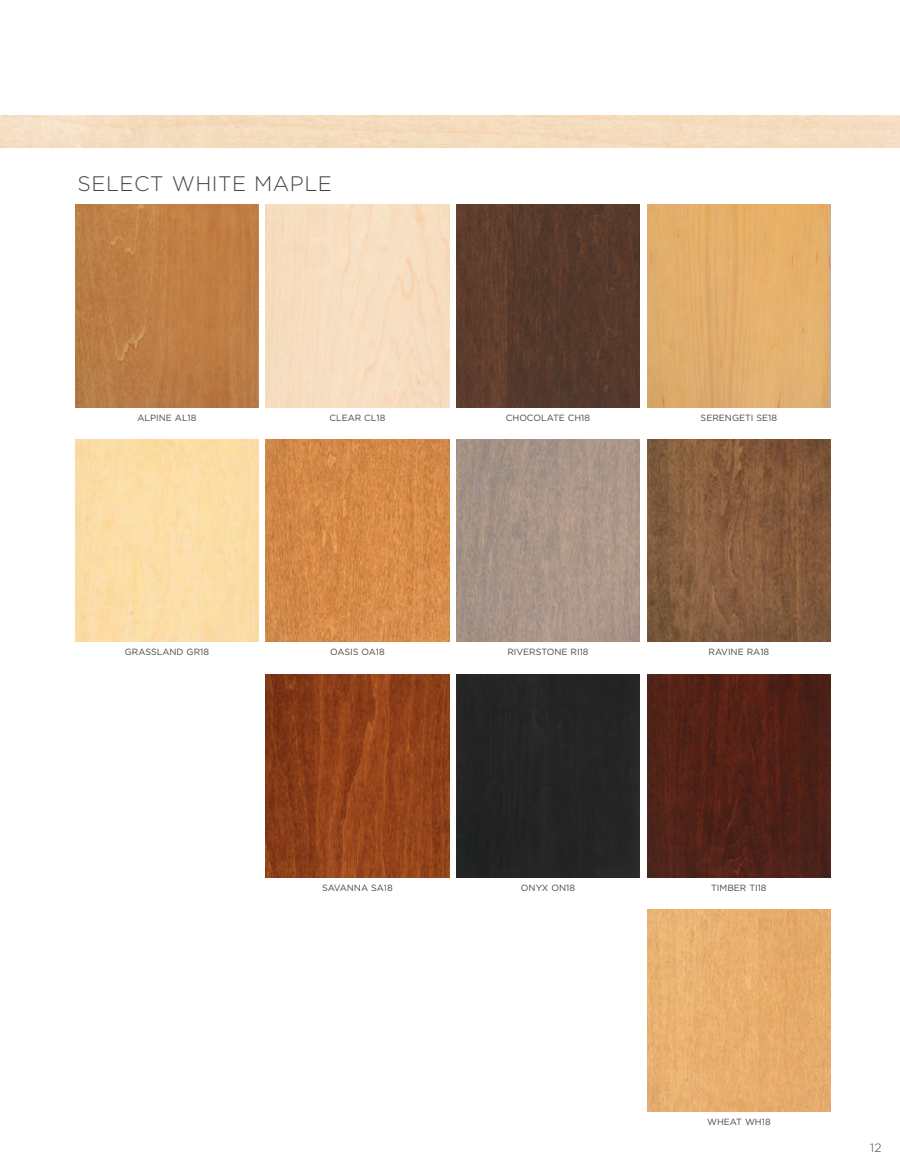
<style>
.page{position:relative;width:900px;height:1170px;background:#fff}
.page>*{position:absolute;margin:0;border:0;box-sizing:border-box;transform-origin:0 0}
.t1{font:300 21px "Gotham";letter-spacing:.025em;color:#48453f}
.t2{font:300 12px "Gotham";color:#48453f}
.t3{font:9px "Gotham";color:#48453f}
</style>
<div class="page">
<img style="left:75px;top:205px;width:184px;height:202px">
<div style="left:266px;top:205px;width:183px;height:202px;background:#f7dec0"></div>
<img style="left:266px;top:439px;width:183px;height:203px">
<img style="left:647px;top:439px;width:184px;height:203px">
<img style="left:266px;top:675px;width:183px;height:202px">
<img style="left:647px;top:675px;width:184px;height:202px">
<img style="left:647px;top:909px;width:184px;height:202px">
<img style="left:456px;top:205px;width:184px;height:202px">
<div style="left:456px;top:675px;width:184px;height:202px;background:#252425"></div>
<img style="left:647px;top:205px;width:184px;height:202px">
<img style="left:456px;top:439px;width:184px;height:203px">
<h1 class="t1" style="left:78px;top:170px;width:256px">SELECT WHITE MAPLE</h1>
<p class="t3" style="left:138px;top:412px;width:60px">ALPINE AL18</p>
<p class="t3" style="left:329px;top:412px;width:57px">CLEAR CL18</p>
<p class="t3" style="left:506px;top:412px;width:86px">CHOCOLATE CH18</p>
<p class="t3" style="left:701px;top:412px;width:78px">SERENGETI SE18</p>
<p class="t3" style="left:125px;top:646px;width:86px">GRASSLAND GR18</p>
<p class="t3" style="left:330px;top:646px;width:56px">OASIS OA18</p>
<p class="t3" style="left:709px;top:646px;width:62px">RAVINE RA18</p>
<p class="t3" style="left:507px;top:646px;width:83px">RIVERSTONE RI18</p>
<p class="t3" style="left:521px;top:882px;width:56px">ONYX ON18</p>
<p class="t3" style="left:322px;top:882px;width:72px">SAVANNA SA18</p>
<p class="t3" style="left:711px;top:882px;width:57px">TIMBER TI18</p>
<p class="t3" style="left:707px;top:1116px;width:65px">WHEAT WH18</p>
<h2 class="t2" style="left:870px;top:1140px;width:13px">12</h2>
</div>
